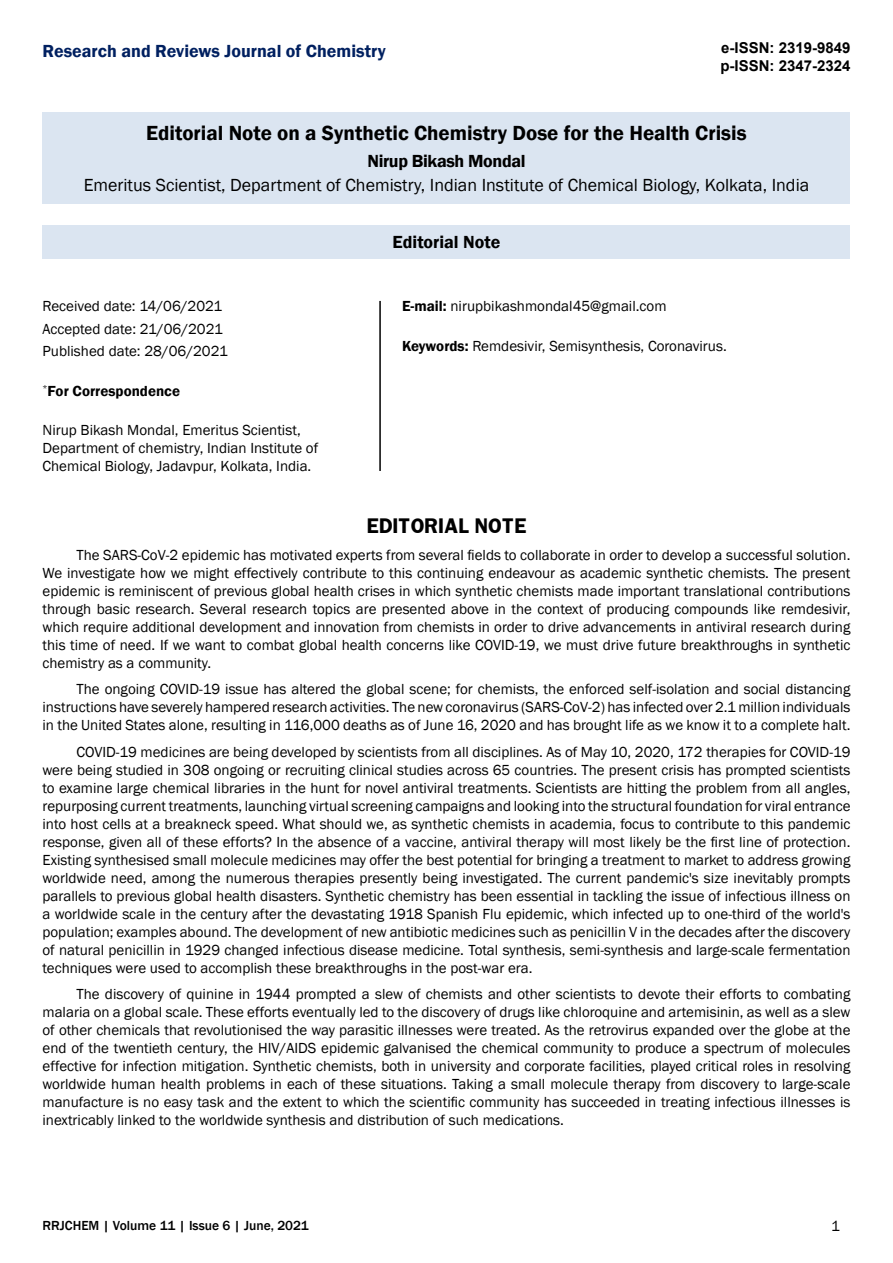
<style>
.page{position:relative;width:893px;height:1263px;background:#fff}
.page>*{position:absolute;margin:0;border:0;box-sizing:border-box;transform-origin:0 0}
.t1{font:600 21px "Franklin Gothic";color:#000}
.t2{font:18px "Franklin Gothic";color:#000}
.t3{font:600 18px "Franklin Gothic";color:#002060}
.t4{font:600 18px "Franklin Gothic";letter-spacing:-.02em;color:#000}
.t5{font:700 18px "Franklin";color:#000}
.t6{font:600 18px "Franklin Gothic";color:#000}
.t7{font:15px/18px "Franklin Gothic";color:#000;text-align:justify}
.t8{font:700 15px/18px "Arial";color:#000}
.t9{font:600 15px "Franklin Gothic";color:#000}
.t10{font:500 13.5px "Franklin Gothic";color:#000}
.s1{font-weight:600}
</style>
<div class="page">
<div style="left:43px;top:112px;width:807px;height:92px;background:#dbe5f1"></div>
<div style="left:43px;top:225px;width:807px;height:33px;background:#dbe5f1"></div>
<hr style="left:379px;top:301px;width:2px;height:170px;background:#000">
<p class="t3" style="left:43px;top:40px;width:345px">Research and Reviews Journal of Chemistry</p>
<p class="t8" style="left:720px;top:39px;width:132px">e-ISSN: 2319-9849 p-ISSN: 2347-2324</p>
<h1 class="t1" style="left:146px;top:120px;width:602px">Editorial Note on a Synthetic Chemistry Dose for the Health Crisis</h1>
<p class="t4" style="left:367px;top:150px;width:160px">Nirup Bikash Mondal</p>
<p class="t2" style="left:84px;top:174px;width:727px">Emeritus Scientist, Department of Chemistry, Indian Institute of Chemical Biology, Kolkata, India</p>
<p class="t7" style="left:43px;top:295px;width:187px;line-height:22.5px;text-align:left">Received date: 14/06/2021<br>Accepted date: 21/06/2021<br>Published date: 28/06/2021</p>
<p class="t9" style="left:43px;top:381px;width:139px"><sup>*</sup>For Correspondence</p>
<p class="t7" style="left:43px;top:421px;width:277px;text-align:left">Nirup Bikash Mondal, Emeritus Scientist,<br>Department of chemistry, Indian Institute of<br>Chemical Biology, Jadavpur, Kolkata, India.</p>
<p class="t6" style="left:393px;top:231px;width:109px">Editorial Note</p>
<p class="t7" style="left:402px;top:298px;width:266px"><span class="s1">E-mail:</span> nirupbikashmondal45@gmail.com</p>
<p class="t7" style="left:402px;top:337px;width:326px"><span class="s1">Keywords:</span> Remdesivir, Semisynthesis, Coronavirus.</p>
<p class="t5" style="left:367px;top:513px;width:161px">EDITORIAL NOTE</p>
<p class="t7" style="left:43px;top:546px;width:809px;text-indent:34px">The SARS-CoV-2 epidemic has motivated experts from several fields to collaborate in order to develop a successful solution.<br>We investigate how we might effectively contribute to this continuing endeavour as academic synthetic chemists. The present epidemic is reminiscent of previous global health crises in which synthetic chemists made important translational contributions through basic research. Several research topics are presented above in the context of producing compounds like remdesivir, which require additional development and innovation from chemists in order to drive advancements in antiviral research during this time of need. If we want to combat global health concerns like COVID-19, we must drive future breakthroughs in synthetic chemistry as a community.</p>
<p class="t7" style="left:43px;top:681px;width:809px;text-indent:34px">The ongoing COVID-19 issue has altered the global scene; for chemists, the enforced self-isolation and social distancing instructions have severely hampered research activities. The new coronavirus (SARS-CoV-2) has infected over 2.1 million individuals in the United States alone, resulting in 116,000 deaths as of June 16, 2020 and has brought life as we know it to a complete halt.</p>
<p class="t7" style="left:43px;top:743px;width:809px;text-indent:34px">COVID-19 medicines are being developed by scientists from all disciplines. As of May 10, 2020, 172 therapies for COVID-19 were being studied in 308 ongoing or recruiting clinical studies across 65 countries. The present crisis has prompted scientists to examine large chemical libraries in the hunt for novel antiviral treatments. Scientists are hitting the problem from all angles, repurposing current treatments, launching virtual screening campaigns and looking into the structural foundation for viral entrance into host cells at a breakneck speed. What should we, as synthetic chemists in academia, focus to contribute to this pandemic response, given all of these efforts? In the absence of a vaccine, antiviral therapy will most likely be the first line of protection.<br>Existing synthesised small molecule medicines may offer the best potential for bringing a treatment to market to address growing worldwide need, among the numerous therapies presently being investigated. The current pandemic's size inevitably prompts parallels to previous global health disasters. Synthetic chemistry has been essential in tackling the issue of infectious illness on a worldwide scale in the century after the devastating 1918 Spanish Flu epidemic, which infected up to one-third of the world's population; examples abound. The development of new antibiotic medicines such as penicillin V in the decades after the discovery of natural penicillin in 1929 changed infectious disease medicine. Total synthesis, semi-synthesis and large-scale fermentation techniques were used to accomplish these breakthroughs in the post-war era.</p>
<p class="t7" style="left:43px;top:986px;width:809px;text-indent:34px">The discovery of quinine in 1944 prompted a slew of chemists and other scientists to devote their efforts to combating malaria on a global scale. These efforts eventually led to the discovery of drugs like chloroquine and artemisinin, as well as a slew of other chemicals that revolutionised the way parasitic illnesses were treated. As the retrovirus expanded over the globe at the end of the twentieth century, the HIV/AIDS epidemic galvanised the chemical community to produce a spectrum of molecules effective for infection mitigation. Synthetic chemists, both in university and corporate facilities, played critical roles in resolving worldwide human health problems in each of these situations. Taking a small molecule therapy from discovery to large-scale manufacture is no easy task and the extent to which the scientific community has succeeded in treating infectious illnesses is inextricably linked to the worldwide synthesis and distribution of such medications.</p>
<p class="t10" style="left:43px;top:1217px;width:268px">RRJCHEM | Volume 11 | Issue 6 | June, 2021</p>
<p class="t7" style="left:831px;top:1217px;width:10px">1</p>
</div>
